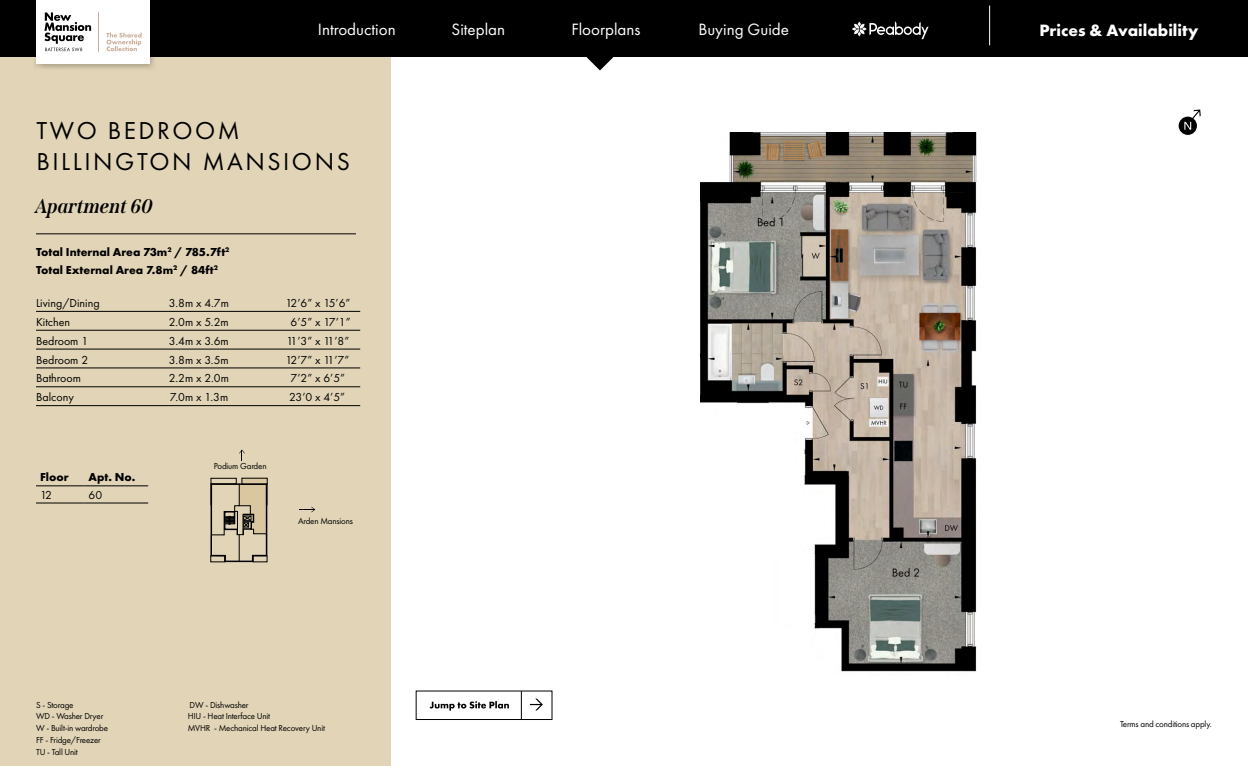
<style>
.page{position:relative;width:1248px;height:766px;background:#fff}
.page>*{position:absolute;margin:0;border:0;box-sizing:border-box;transform-origin:0 0}
.H1_Headers{font:25.4px "Futura PT";letter-spacing:.1em;color:#000}
.t1{font:italic 700 20px "Span";color:#000}
.t2{font:17px "Futura PT";color:#fff}
.t3{font:700 17px "Futura PT";color:#fff}
.Dims{font:12px "Futura PT";color:#000}
.Dims-2{font:700 12px "Futura PT";color:#000}
.Abbreviations{font:9px "Futura PT";letter-spacing:-.02em;color:#000}
</style>
<div class="page">
<div style="left:0;top:47px;width:390px;height:718px;background:#e2d5b7"></div>
<hr style="left:36px;top:311px;width:324px;height:1px;background:#000">
<hr style="left:36px;top:330px;width:324px;height:1px;background:#000">
<hr style="left:36px;top:349px;width:324px;height:1px;background:#000">
<hr style="left:36px;top:367px;width:324px;height:1px;background:#000">
<hr style="left:36px;top:386px;width:324px;height:1px;background:#000">
<hr style="left:36px;top:405px;width:324px;height:1px;background:#000">
<hr style="left:36px;top:485px;width:49px;height:1px;background:#000">
<hr style="left:85px;top:485px;width:63px;height:1px;background:#000">
<hr style="left:36px;top:502px;width:49px;height:1px;background:#000">
<hr style="left:85px;top:502px;width:63px;height:1px;background:#000">
<hr style="left:36px;top:233px;width:320px;height:1px;background:#000">
<svg style="left:210px;top:477px;width:58px;height:85px"></svg>
<div style="left:211px;top:478px;width:25px;height:6px;border:1px solid #000"></div>
<div style="left:253px;top:555px;width:14px;height:7px;border:1px solid #000"></div>
<div style="left:210px;top:555px;width:15px;height:7px;border:1px solid #000"></div>
<hr style="left:210px;top:483px;width:2px;height:52px;background:#000">
<hr style="left:266px;top:483px;width:1px;height:52px;background:#000">
<svg style="left:239px;top:449px;width:6px;height:12px"></svg>
<svg style="left:299px;top:506px;width:16px;height:6px"></svg>
<div style="left:1178px;top:117px;width:18px;height:18px;background:#000;border-radius:50%"></div>
<svg style="left:1184px;top:109px;width:16px;height:21px"></svg>
<svg style="left:416px;top:690px;width:136px;height:29px"></svg>
<img style="left:700px;top:132px;width:275px;height:540px">
<div style="left:0;top:0;width:1247px;height:57px;background:#000"></div>
<hr style="left:989px;top:6px;width:1px;height:39px;background:#fff">
<div style="left:33px;top:0;width:124px;height:71px;background:#000;opacity:.25"></div>
<div style="left:36px;top:0;width:113px;height:63px;background:#fff"></div>
<svg style="left:44px;top:12px;width:47px;height:39px"></svg>
<svg style="left:106px;top:32px;width:35px;height:19px"></svg>
<hr style="left:99px;top:12px;width:1px;height:39px;background:#caac98">
<svg style="left:586px;top:57px;width:28px;height:13px"></svg>
<svg style="left:852px;top:22px;width:76px;height:17px"></svg>
<p class="t2" style="left:318px;top:19px;width:79px">Introduction</p>
<p class="t2" style="left:451px;top:19px;width:55px">Siteplan</p>
<p class="t2" style="left:571px;top:19px;width:71px">Floorplans</p>
<p class="t2" style="left:698px;top:19px;width:92px">Buying Guide</p>
<p class="t3" style="left:1039px;top:20px;width:160px">Prices &amp; Availability</p>
<p class="H1_Headers" style="left:36px;top:115px;width:205px">TWO BEDROOM</p>
<p class="H1_Headers" style="left:36px;top:147px;width:315px">BILLINGTON MANSIONS</p>
<p class="t1" style="left:36px;top:194px;width:119px">Apartment 60</p>
<p class="Dims-2" style="left:36px;top:244px;width:195px">Total Internal Area 73m<sup>2</sup> / 785.7ft<sup>2</sup></p>
<p class="Dims-2" style="left:36px;top:262px;width:183px">Total External Area 7.8m<sup>2</sup> / 84ft<sup>2</sup></p>
<p class="Dims" style="left:36px;top:296px;width:65px">Living/Dining</p>
<p class="Dims" style="left:169px;top:296px;width:61px">3.8m x 4.7m</p>
<p class="Dims" style="left:285px;top:296px;width:66px">12’6” x 15’6”</p>
<p class="Dims" style="left:36px;top:314px;width:36px">Kitchen</p>
<p class="Dims" style="left:169px;top:314px;width:61px">2.0m x 5.2m</p>
<p class="Dims" style="left:290px;top:314px;width:61px">6’5” x 17’1”</p>
<p class="Dims" style="left:36px;top:333px;width:54px">Bedroom 1</p>
<p class="Dims" style="left:169px;top:333px;width:61px">3.4m x 3.6m</p>
<p class="Dims" style="left:286px;top:333px;width:64px">11’3” x 11’8”</p>
<p class="Dims" style="left:36px;top:352px;width:54px">Bedroom 2</p>
<p class="Dims" style="left:169px;top:352px;width:61px">3.8m x 3.5m</p>
<p class="Dims" style="left:285px;top:352px;width:65px">12’7” x 11’7”</p>
<p class="Dims" style="left:36px;top:371px;width:46px">Bathroom</p>
<p class="Dims" style="left:169px;top:371px;width:62px">2.2m x 2.0m</p>
<p class="Dims" style="left:290px;top:371px;width:56px">7’2” x 6’5”</p>
<p class="Dims" style="left:36px;top:390px;width:39px">Balcony</p>
<p class="Dims" style="left:170px;top:390px;width:60px">7.0m x 1.3m</p>
<p class="Dims" style="left:289px;top:390px;width:57px">23’0 x 4’5”</p>
<p class="Dims-2" style="left:40px;top:469px;width:30px">Floor</p>
<p class="Dims-2" style="left:89px;top:469px;width:48px">Apt. No.</p>
<p class="Dims" style="left:40px;top:487px;width:13px">12</p>
<p class="Dims" style="left:89px;top:487px;width:15px">60</p>
<p class="Abbreviations" style="left:214px;top:461px;width:54px">Podium Garden</p>
<p class="Abbreviations" style="left:298px;top:515px;width:56px">Arden Mansions</p>
<p class="Abbreviations" style="left:36px;top:699px;width:39px">S - Storage</p>
<p class="Abbreviations" style="left:36px;top:711px;width:69px">WD - Washer Dryer</p>
<p class="Abbreviations" style="left:36px;top:722px;width:74px">W - Built-in wardrobe</p>
<p class="Abbreviations" style="left:36px;top:734px;width:66px">FF - Fridge/Freezer</p>
<p class="Abbreviations" style="left:36px;top:746px;width:43px">TU - Tall Unit</p>
<p class="Abbreviations" style="left:189px;top:699px;width:60px">DW - Dishwasher</p>
<p class="Abbreviations" style="left:188px;top:711px;width:84px">HIU - Heat Interface Unit</p>
<p class="Abbreviations" style="left:188px;top:722px;width:139px">MVHR - Mechanical Heat Recovery Unit</p>
<p class="Abbreviations" style="left:1119px;top:718px;width:93px">Terms and conditions apply.</p>
</div>
